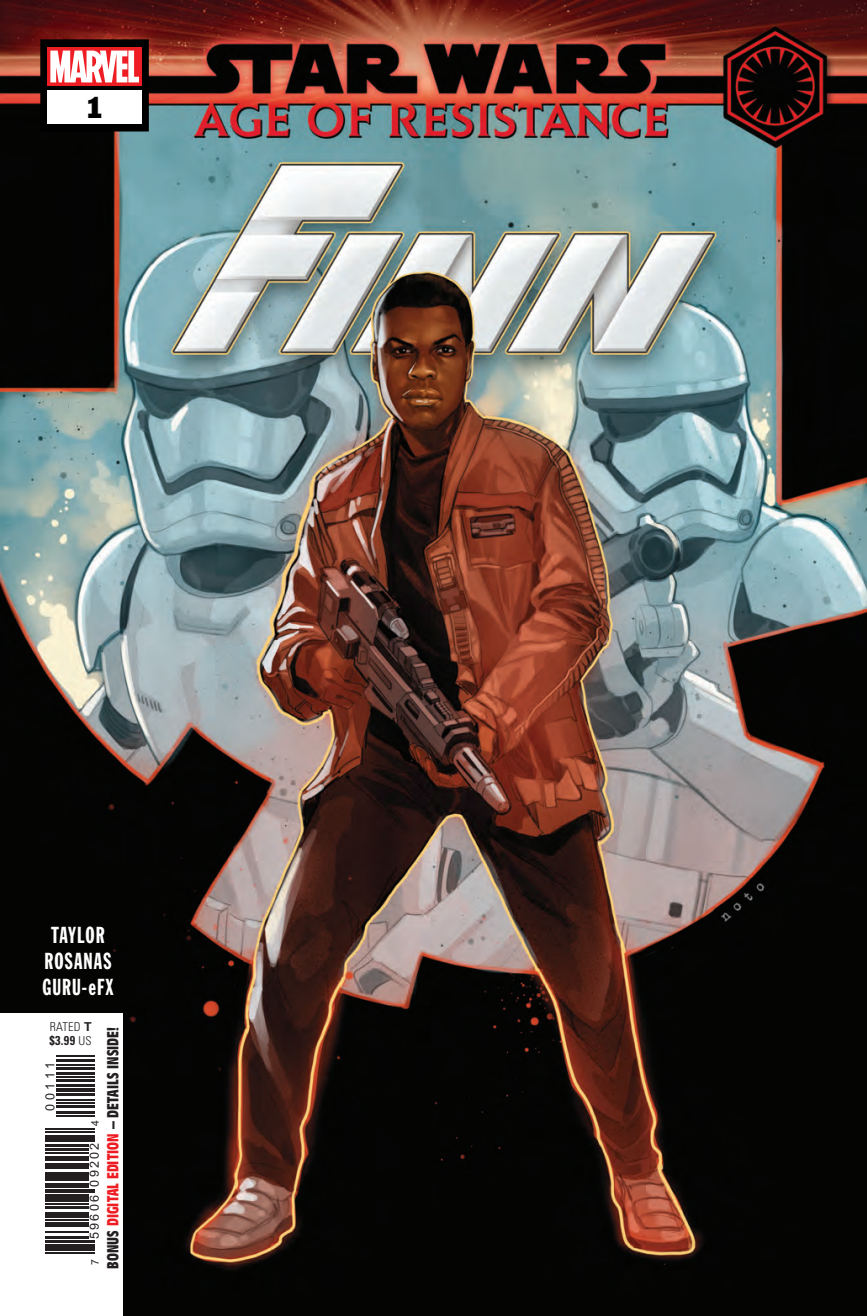
<style>
.page{position:relative;width:867px;height:1316px;background:#fff}
.page>*{position:absolute;margin:0;border:0;box-sizing:border-box;transform-origin:0 0}
.t1{font:28px "Franklin Gothic Std";color:#000001}
.t2{font:22.75px/26.2px "Franklin Gothic Std Extra Cond";letter-spacing:.05em;color:#fff;text-align:center;scale:.95 1}
.t3{font:700 condensed 15.75px "Antique Olive Std";letter-spacing:.005em;color:#231f20}
.t4{font:700 condensed 12.78px "Univers LT Std";color:#231f20;scale:.95 1}
.t5{font:12.6px "Arial";letter-spacing:.17em;color:#231f20}
.t6{font:300 condensed 12.25px "Univers LT Std";letter-spacing:.025em;color:#231f20}
.t7{font:10.5px "Arial";color:#231f20}
.s1{font-weight:700;font-stretch:normal}
.s2{font-weight:300;font-size:12.25px}
.s3{color:#ee1d23}
</style>
<div class="page">
<img style="left:0;top:0;width:866px;height:1315px">
<div style="left:40px;top:39px;width:109px;height:92px;background:#000001"></div>
<div style="left:47px;top:91px;width:95px;height:33px;background:#fff"></div>
<div style="left:47px;top:47px;width:95px;height:38px;background:linear-gradient(to right,#ee1d23,#ee1d23)"></div>
<svg style="left:50px;top:51px;width:89px;height:31px"></svg>
<div style="left:0;top:1013px;width:123px;height:302px;background:#fff"></div>
<hr style="left:45px;top:1251px;width:50px;height:1px;background:#231f20">
<hr style="left:45px;top:1248px;width:50px;height:2px;background:#231f20">
<svg style="left:45px;top:1244px;width:50px;height:3px"></svg>
<hr style="left:45px;top:1239px;width:50px;height:3px;background:#231f20">
<hr style="left:45px;top:1235px;width:43px;height:3px;background:#231f20">
<hr style="left:45px;top:1230px;width:43px;height:1px;background:#231f20">
<hr style="left:45px;top:1225px;width:43px;height:1px;background:#231f20">
<hr style="left:45px;top:1221px;width:43px;height:3px;background:#231f20">
<hr style="left:45px;top:1218px;width:43px;height:2px;background:#231f20">
<div style="left:45px;top:1212px;width:43px;height:5px;background:#231f20"></div>
<hr style="left:45px;top:1205px;width:43px;height:3px;background:#231f20">
<hr style="left:45px;top:1202px;width:43px;height:2px;background:#231f20">
<hr style="left:45px;top:1200px;width:43px;height:1px;background:#231f20">
<div style="left:45px;top:1193px;width:43px;height:6px;background:#231f20"></div>
<hr style="left:45px;top:1191px;width:50px;height:1px;background:#231f20">
<hr style="left:45px;top:1188px;width:50px;height:2px;background:#231f20">
<hr style="left:45px;top:1183px;width:43px;height:4px;background:#231f20">
<hr style="left:45px;top:1179px;width:43px;height:1px;background:#231f20">
<hr style="left:45px;top:1174px;width:43px;height:4px;background:#231f20">
<hr style="left:45px;top:1171px;width:43px;height:1px;background:#231f20">
<hr style="left:45px;top:1166px;width:43px;height:3px;background:#231f20">
<hr style="left:45px;top:1162px;width:43px;height:3px;background:#231f20">
<svg style="left:45px;top:1156px;width:43px;height:3px"></svg>
<hr style="left:45px;top:1151px;width:43px;height:2px;background:#231f20">
<hr style="left:45px;top:1147px;width:43px;height:3px;background:#231f20">
<hr style="left:45px;top:1143px;width:43px;height:3px;background:#231f20">
<hr style="left:45px;top:1140px;width:50px;height:1px;background:#231f20">
<svg style="left:45px;top:1135px;width:50px;height:3px"></svg>
<hr style="left:45px;top:1130px;width:50px;height:2px;background:#231f20">
<hr style="left:45px;top:1128px;width:50px;height:1px;background:#231f20">
<hr style="left:56px;top:1115px;width:39px;height:1px;background:#231f20">
<hr style="left:56px;top:1111px;width:39px;height:3px;background:#231f20">
<hr style="left:56px;top:1104px;width:39px;height:3px;background:#231f20">
<hr style="left:56px;top:1102px;width:39px;height:1px;background:#231f20">
<hr style="left:56px;top:1099px;width:39px;height:1px;background:#231f20">
<hr style="left:56px;top:1092px;width:39px;height:3px;background:#231f20">
<hr style="left:56px;top:1090px;width:39px;height:1px;background:#231f20">
<hr style="left:56px;top:1087px;width:39px;height:2px;background:#231f20">
<hr style="left:56px;top:1083px;width:39px;height:3px;background:#231f20">
<hr style="left:56px;top:1078px;width:39px;height:3px;background:#231f20">
<hr style="left:56px;top:1075px;width:39px;height:2px;background:#231f20">
<hr style="left:56px;top:1071px;width:39px;height:3px;background:#231f20">
<hr style="left:56px;top:1066px;width:39px;height:3px;background:#231f20">
<hr style="left:56px;top:1064px;width:39px;height:1px;background:#231f20">
<hr style="left:56px;top:1058px;width:39px;height:3px;background:#231f20">
<hr style="left:56px;top:1054px;width:39px;height:2px;background:#231f20">
<h1 class="t1" style="left:84px;top:89px;width:22px">1</h1>
<h2 class="t2" style="left:42px;top:921px;width:76px">TAYLOR<br>ROSANAS<br>GURU-eFX</h2>
<p class="t6" style="left:50px;top:1019px;width:43px">RATED <span class="s1">T</span></p>
<p class="t4" style="left:49px;top:1032px;width:46px">$3.99 <span class="s2">US</span></p>
<p class="t3" style="left:104px;top:1268px;width:243px;rotate:-90deg">BONUS <span class="s3">DIGITAL EDITION</span> – DETAILS INSIDE!</p>
<p class="t5" style="left:42px;top:1110px;width:50px;rotate:-90deg">00111</p>
<p class="t7" style="left:88px;top:1125px;width:7px;rotate:-90deg">4</p>
<p class="t5" style="left:86px;top:1238px;width:98px;rotate:-90deg">59606 09202</p>
<p class="t7" style="left:88px;top:1264px;width:7px;rotate:-90deg">7</p>
</div>
